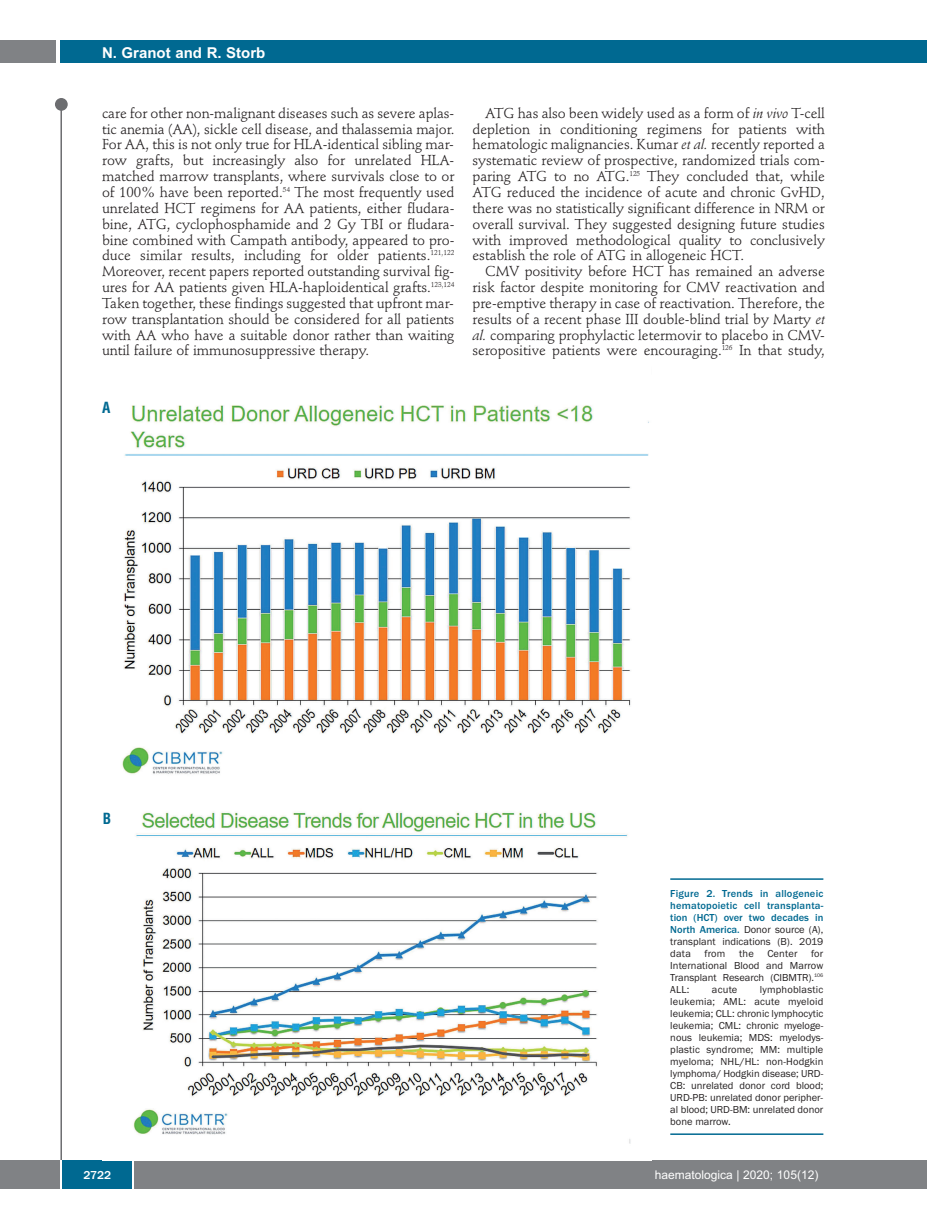
<style>
.page{position:relative;width:927px;height:1225px;background:#fff}
.page>*{position:absolute;margin:0;border:0;box-sizing:border-box;transform-origin:0 0}
.t1{font:700 15px "Arial";color:#fff}
.t2{font:700 condensed 15px "Helvetica";color:#006991}
.t3{font:14.25px/15.9px "Stempel Schneidler";letter-spacing:-.005em;color:#231f20;text-align:justify}
.t4{font:12px "Arial";color:#fff}
.t5{font:500 12px "Franklin Gothic";color:#fff}
.t6{font:10.5px/12px "Franklin Gothic";color:#231f20;text-align:justify}
.t7{font:500 10.5px/12px "Franklin Gothic";letter-spacing:.02em;color:#006991;text-align:justify}
.s1{font-style:italic}
.s2{font-weight:400;color:#231f20}
</style>
<div class="page">
<div style="left:911px;top:40px;width:16px;height:22px;background:#006991"></div>
<div style="left:910px;top:1160px;width:17px;height:28px;background:#808285"></div>
<div style="left:55px;top:98px;width:13px;height:13px;background:#6c6d70;border-radius:50%"></div>
<hr style="left:60px;top:101px;width:2px;height:1061px;background:#6c6d70">
<div style="left:60px;top:40px;width:852px;height:22px;background:#006991"></div>
<div style="left:0;top:40px;width:56px;height:22px;background:#808285"></div>
<div style="left:0;top:1160px;width:911px;height:28px;background:#808285"></div>
<div style="left:62px;top:1160px;width:71px;height:28px;background:#006991"></div>
<hr style="left:60px;top:1160px;width:2px;height:28px;background:#fff">
<svg style="left:133px;top:1160px;width:1px;height:28px"></svg>
<img style="left:122px;top:405px;width:527px;height:739px">
<hr style="left:670px;top:878px;width:153px;height:2px;background:#006991">
<hr style="left:670px;top:1133px;width:153px;height:2px;background:#006991">
<p class="t1" style="left:102px;top:44px;width:165px">N. Granot and R. Storb</p>
<p class="t3" style="left:102px;top:106px;width:354px">care for other non-malignant diseases such as severe aplas&shy;tic anemia (AA), sickle cell disease, and thalassemia major.<br>For AA, this is not only true for HLA-identical sibling mar&shy;row grafts, but increasingly also for unrelated HLA&shy;matched marrow transplants, where survivals close to or of 100% have been reported.<sup>54</sup> The most frequently used unrelated HCT regimens for AA patients, either fludara&shy;bine, ATG, cyclophosphamide and 2 Gy TBI or fludara&shy;bine combined with Campath antibody, appeared to pro&shy;duce similar results, including for older patients.<sup>121,122<br></sup>Moreover, recent papers reported outstanding survival fig&shy;ures for AA patients given HLA-haploidentical grafts.<sup>123,124<br></sup>Taken together, these findings suggested that upfront mar&shy;row transplantation should be considered for all patients with AA who have a suitable donor rather than waiting until failure of immunosuppressive therapy.</p>
<p class="t3" style="left:472px;top:106px;width:354px;text-indent:13px">ATG has also been widely used as a form of <span class="s1">in vivo</span> T-cell depletion in conditioning regimens for patients with hematologic malignancies. Kumar <span class="s1">et al.</span> recently reported a systematic review of prospective, randomized trials com&shy;paring ATG to no ATG.<sup>125</sup> They concluded that, while ATG reduced the incidence of acute and chronic GvHD, there was no statistically significant difference in NRM or overall survival. They suggested designing future studies with improved methodological quality to conclusively establish the role of ATG in allogeneic HCT.</p>
<p class="t3" style="left:472px;top:265px;width:354px;text-indent:13px">CMV positivity before HCT has remained an adverse risk factor despite monitoring for CMV reactivation and pre-emptive therapy in case of reactivation. Therefore, the results of a recent phase III double-blind trial by Marty <span class="s1">et al.</span> comparing prophylactic letermovir to placebo in CMV&shy;seropositive patients were encouraging.<sup>126</sup> In that study,</p>
<p class="t2" style="left:102px;top:399px;width:10px">A</p>
<p class="t2" style="left:103px;top:810px;width:10px">B</p>
<p class="t7" style="left:670px;top:887px;width:155px">Figure 2. Trends in allogeneic hematopoietic cell transplanta&shy;tion (HCT) over two decades in North America. <span class="s2">Donor source (A), transplant indications (B). 2019 data</span></p>
<p class="t6" style="left:670px;top:947px;width:155px;text-indent:141px">for International Blood and Marrow Transplant Research (CIBMTR).<sup>106<br></sup>ALL:</p>
<p class="t6" style="left:704px;top:947px;width:23px">from</p>
<p class="t6" style="left:739px;top:947px;width:16px">the</p>
<p class="t6" style="left:767px;top:947px;width:32px">Center</p>
<p class="t6" style="left:670px;top:983px;width:155px;text-indent:90px">lymphoblastic leukemia; AML: acute myeloid leukemia; CLL: chronic lymphocytic leukemia; CML: chronic myeloge&shy;nous leukemia; MDS: myelodys&shy;plastic syndrome; MM: multiple myeloma; NHL/HL: non-Hodgkin lymphoma/ Hodgkin disease; URD-CB: unrelated donor cord blood; URD-PB: unrelated donor peripher&shy;al blood; URD-BM: unrelated donor bone marrow.</p>
<p class="t6" style="left:712px;top:983px;width:27px">acute</p>
<p class="t5" style="left:83px;top:1167px;width:29px">2722</p>
<p class="t4" style="left:655px;top:1167px;width:165px">haematologica | 2020; 105(12)</p>
</div>
